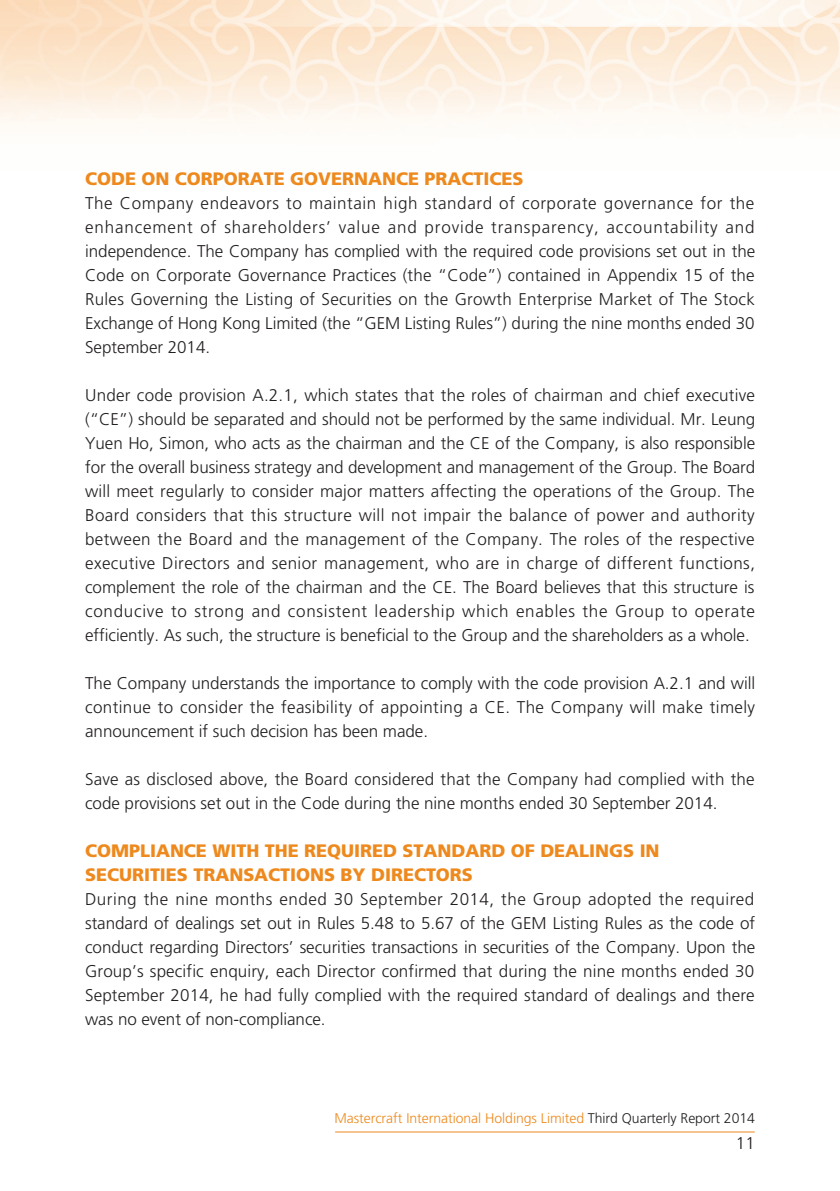
<style>
.page{position:relative;width:840px;height:1191px;background:#fff}
.page>*{position:absolute;margin:0;border:0;box-sizing:border-box;transform-origin:0 0}
.t1{font:900 18px "Frutiger LT Std";color:#ed891d}
.t2{font:300 17px/24px "Frutiger LT Std";letter-spacing:-.005em;color:#231f20;text-align:justify}
.t3{font:300 14px "Frutiger LT Std";letter-spacing:-.005em;color:#ed891d}
.s1{color:#231f20}
</style>
<div class="page">
<img style="left:0;top:0;width:839px;height:1133px">
<hr style="left:335px;top:1131px;width:419px;height:1px;background:#ed891d">
<p class="t1" style="left:85px;top:168px;width:26px">CODE</p>
<p class="t1" style="left:141px;top:168px;width:59px">ON CORPORATE</p>
<p class="t1" style="left:290px;top:168px;width:28px">GOVERNANCE</p>
<p class="t1" style="left:424px;top:168px;width:23px">PRACTICES</p>
<p class="t2" style="left:85px;top:191px;width:671px">The Company endeavors to maintain high standard of corporate governance for the enhancement of shareholders’ value and provide transparency, accountability and independence. The Company has complied with the required code provisions set out in the Code on Corporate Governance Practices (the “Code”) contained in Appendix 15 of the Rules Governing the Listing of Securities on the Growth Enterprise Market of The Stock Exchange of Hong Kong Limited (the “GEM Listing Rules”) during the nine months ended 30<br>September 2014.</p>
<p class="t2" style="left:85px;top:383px;width:671px">Under code provision A.2.1, which states that the roles of chairman and chief executive (“CE”) should be separated and should not be performed by the same individual. Mr. Leung Yuen Ho, Simon, who acts as the chairman and the CE of the Company, is also responsible for the overall business strategy and development and management of the Group. The Board will meet regularly to consider major matters affecting the operations of the Group. The Board considers that this structure will not impair the balance of power and authority between the Board and the management of the Company. The roles of the respective executive Directors and senior management, who are in charge of different functions, complement the role of the chairman and the CE. The Board believes that this structure is conducive to strong and consistent leadership which enables the Group to operate efficiently. As such, the structure is beneficial to the Group and the shareholders as a whole.</p>
<p class="t2" style="left:85px;top:671px;width:671px">The Company understands the importance to comply with the code provision A.2.1 and will continue to consider the feasibility of appointing a CE. The Company will make timely announcement if such decision has been made.</p>
<p class="t2" style="left:85px;top:767px;width:670px">Save as disclosed above, the Board considered that the Company had complied with the code provisions set out in the Code during the nine months ended 30 September 2014.</p>
<p class="t1" style="left:85px;top:840px;width:25px">COMPLIANCE</p>
<p class="t1" style="left:212px;top:840px;width:28px">WITH</p>
<p class="t1" style="left:265px;top:840px;width:12px">THE</p>
<p class="t1" style="left:304px;top:840px;width:49px">REQUIRED</p>
<p class="t1" style="left:402px;top:840px;width:25px">STANDARD</p>
<p class="t1" style="left:510px;top:840px;width:56px">OF DEALINGS</p>
<p class="t1" style="left:639px;top:840px;width:10px">IN</p>
<p class="t1" style="left:85px;top:864px;width:22px">SECURITIES</p>
<p class="t1" style="left:193px;top:864px;width:23px">TRANSACTIONS</p>
<p class="t1" style="left:340px;top:864px;width:57px">BY DIRECTORS</p>
<p class="t2" style="left:85px;top:887px;width:671px">During the nine months ended 30 September 2014, the Group adopted the required standard of dealings set out in Rules 5.48 to 5.67 of the GEM Listing Rules as the code of conduct regarding Directors’ securities transactions in securities of the Company. Upon the Group’s specific enquiry, each Director confirmed that during the nine months ended 30<br>September 2014, he had fully complied with the required standard of dealings and there was no event of non-compliance.</p>
<p class="t3" style="left:334px;top:1110px;width:422px">Mastercraft International Holdings Limited <span class="s1">Third Quarterly Report 2014</span></p>
<p class="t2" style="left:735px;top:1131px;width:20px">11</p>
</div>
